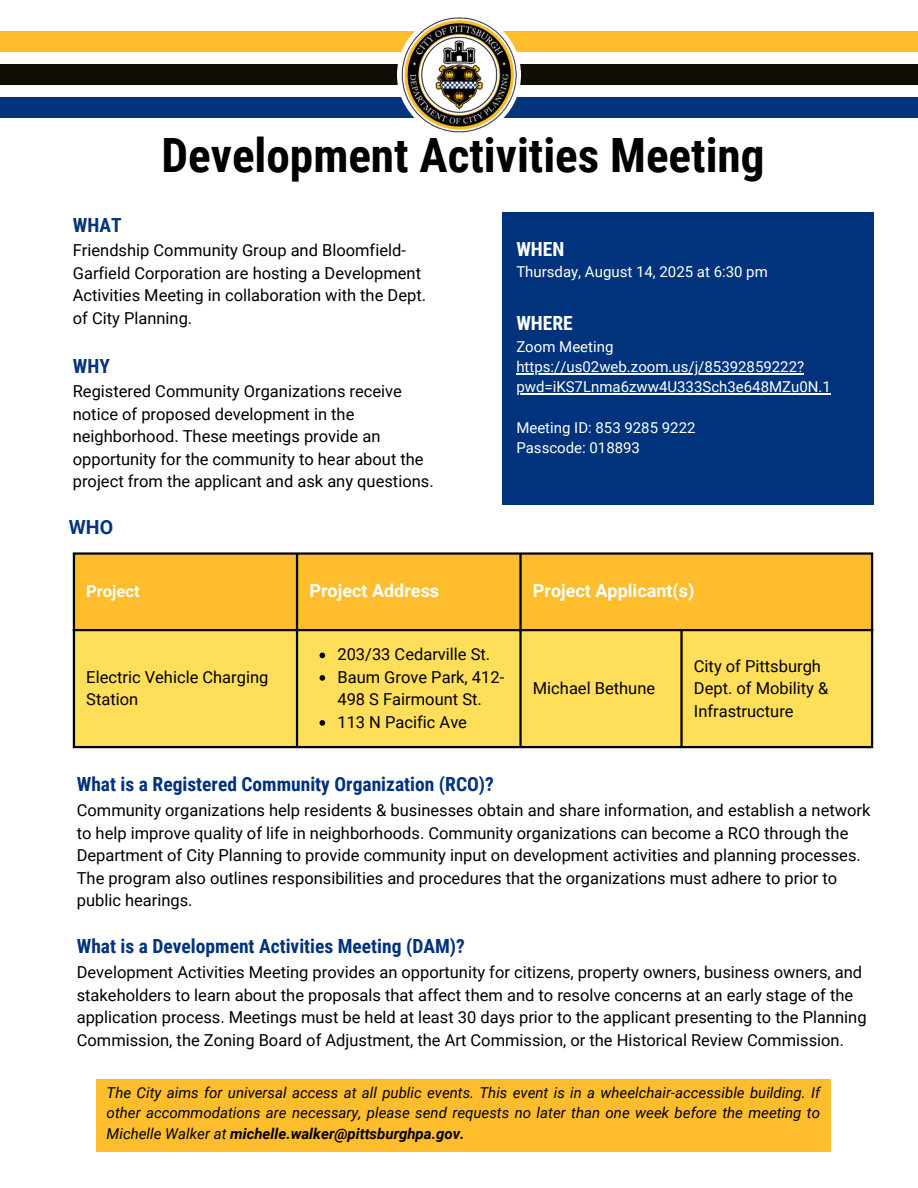
<style>
.page{position:relative;width:918px;height:1188px;background:#fff}
.page>*{position:absolute;margin:0;border:0;box-sizing:border-box;transform-origin:0 0}
.t1{font:700 47.25px "Roboto Condensed";color:#000}
.t2{font:700 19.5px "Roboto Condensed";color:#00337c}
.t3{font:700 19.5px "Roboto Condensed";color:#fff}
.t4{font:700 19.5px "Roboto Condensed";color:#04347c}
.t5{font:700 19.5px "Roboto";color:#04347c}
.t6{font:700 18px "Roboto";color:#fff}
.t7{font:16.5px/22.5px "Roboto";color:#000}
.t8{font:700 16.5px "Roboto";color:#fff}
.t9{font:italic 15px/20.2px "Roboto";color:#000;text-align:justify}
.t10{font:15px/20.2px "Roboto";color:#fff}
.s1{font-weight:700}
</style>
<div class="page">
<div style="left:502px;top:213px;width:371px;height:292px;background:#00337c"></div>
<hr style="left:516px;top:373px;width:288px;height:1px;background:#fff">
<hr style="left:516px;top:393px;width:315px;height:1px;background:#fff">
<div style="left:96px;top:1079px;width:735px;height:72px;background:#febd2d"></div>
<div style="left:0;top:31px;width:918px;height:21px;background:#febd2d"></div>
<div style="left:0;top:64px;width:918px;height:21px;background:#100d07"></div>
<div style="left:0;top:97px;width:918px;height:21px;background:#04347c"></div>
<div style="left:397px;top:13px;width:124px;height:124px;background:#fff;border-radius:50%"></div>
<img style="left:402px;top:17px;width:114px;height:115px">
<div style="left:75px;top:555px;width:796px;height:74px;background:#febd2d"></div>
<div style="left:75px;top:631px;width:796px;height:115px;background:#ffde59"></div>
<svg style="left:320px;top:653px;width:5px;height:5px"></svg>
<svg style="left:320px;top:675px;width:5px;height:6px"></svg>
<svg style="left:320px;top:720px;width:5px;height:6px"></svg>
<hr style="left:73px;top:555px;width:2px;height:191px;background:#000">
<hr style="left:296px;top:555px;width:2px;height:191px;background:#000">
<hr style="left:519px;top:555px;width:3px;height:191px;background:#000">
<hr style="left:680px;top:631px;width:3px;height:115px;background:#000">
<hr style="left:871px;top:555px;width:2px;height:191px;background:#000">
<hr style="left:73px;top:552px;width:800px;height:3px;background:#000">
<hr style="left:73px;top:629px;width:800px;height:2px;background:#000">
<hr style="left:73px;top:746px;width:800px;height:2px;background:#000">
<p class="t1" style="left:162px;top:128px;width:604px">Development Activities Meeting</p>
<p class="t4" style="left:73px;top:214px;width:50px">WHAT</p>
<p class="t7" style="left:73px;top:240px;width:355px">Friendship Community Group and Bloomfield-Garfield Corporation are hosting a Development Activities Meeting in collaboration with the Dept. of City Planning.</p>
<p class="t4" style="left:73px;top:355px;width:39px">WHY</p>
<p class="t7" style="left:73px;top:380px;width:362px">Registered Community Organizations receive notice of proposed development in the neighborhood. These meetings provide an opportunity for the community to hear about the project from the applicant and ask any questions.</p>
<p class="t5" style="left:69px;top:516px;width:46px">WHO</p>
<p class="t3" style="left:516px;top:238px;width:50px">WHEN</p>
<p class="t10" style="left:516px;top:262px;width:253px">Thursday, August 14, 2025 at 6:30 pm</p>
<p class="t3" style="left:516px;top:312px;width:58px">WHERE</p>
<p class="t10" style="left:516px;top:336px;width:316px">Zoom Meeting https://us02web.zoom.us/j/85392859222? pwd=iKS7Lnma6zww4U333Sch3e648MZu0N.1</p>
<p class="t10" style="left:516px;top:417px;width:181px">Meeting ID: 853 9285 9222</p>
<p class="t10" style="left:516px;top:438px;width:125px">Passcode: 018893</p>
<p class="t8" style="left:86px;top:582px;width:55px">Project</p>
<p class="t6" style="left:309px;top:581px;width:131px">Project Address</p>
<p class="t6" style="left:533px;top:581px;width:163px">Project Applicant(s)</p>
<p class="t7" style="left:86px;top:666px;width:184px">Electric Vehicle Charging<br>Station</p>
<p class="t7" style="left:337px;top:644px;width:154px">203/33 Cedarville St.</p>
<p class="t7" style="left:337px;top:666px;width:168px">Baum Grove Park, 412-<br>498 S Fairmount St.</p>
<p class="t7" style="left:337px;top:711px;width:131px">113 N Pacific Ave</p>
<p class="t7" style="left:533px;top:677px;width:124px">Michael Bethune</p>
<p class="t7" style="left:694px;top:655px;width:136px">City of Pittsburgh<br>Dept. of Mobility &amp;<br>Infrastructure</p>
<h1 class="t2" style="left:77px;top:773px;width:419px">What is a Registered Community Organization (RCO)?</h1>
<p class="t7" style="left:77px;top:799px;width:795px">Community organizations help residents &amp; businesses obtain and share information, and establish a network to help improve quality of life in neighborhoods. Community organizations can become a RCO through the Department of City Planning to provide community input on development activities and planning processes.<br>The program also outlines responsibilities and procedures that the organizations must adhere to prior to public hearings.</p>
<p class="t2" style="left:77px;top:935px;width:390px">What is a Development Activities Meeting (DAM)?</p>
<h2 class="t7" style="left:77px;top:961px;width:791px">Development Activities Meeting provides an opportunity for citizens, property owners, business owners, and stakeholders to learn about the proposals that affect them and to resolve concerns at an early stage of the application process. Meetings must be held at least 30 days prior to the applicant presenting to the Planning Commission, the Zoning Board of Adjustment, the Art Commission, or the Historical Review Commission.</h2>
<p class="t9" style="left:107px;top:1083px;width:715px">The City aims for universal access at all public events. This event is in a wheelchair-accessible building. If other accommodations are necessary, please send requests no later than one week before the meeting to Michelle Walker at <span class="s1">michelle.walker@pittsburghpa.gov.</span></p>
</div>
